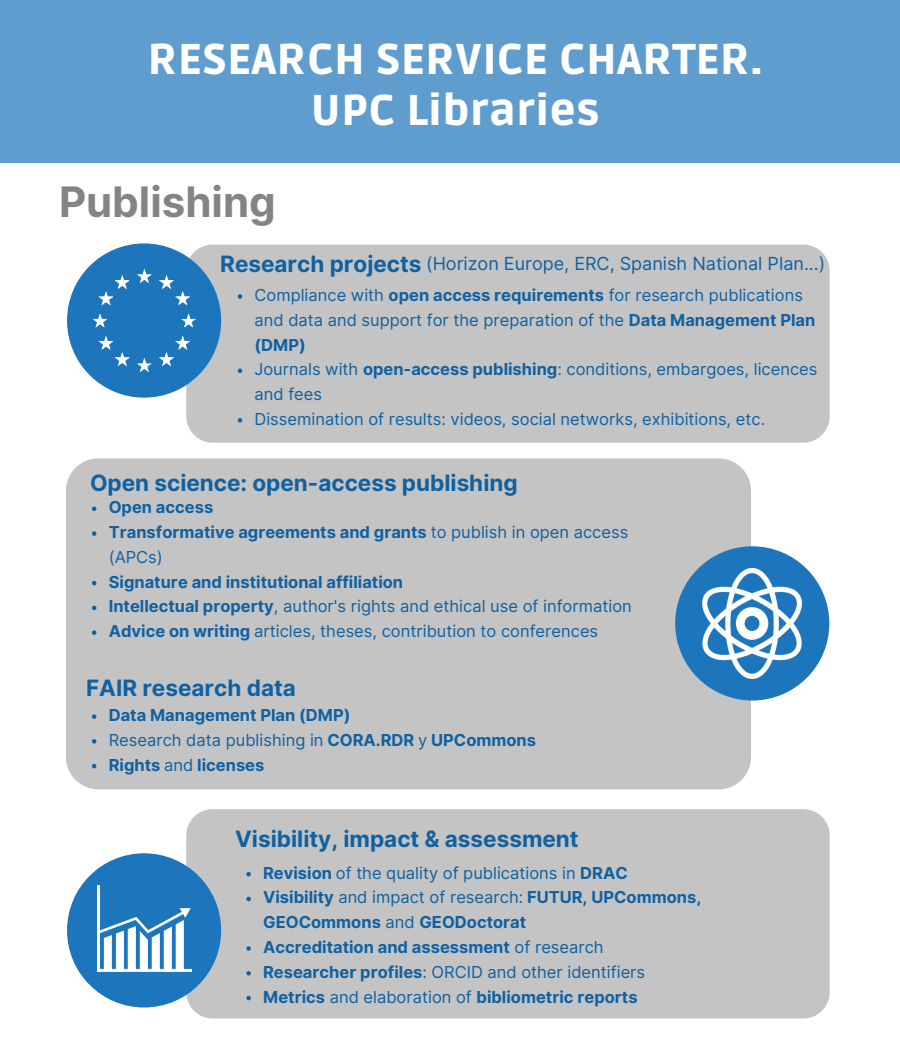
<style>
.page{position:relative;width:900px;height:1041px;background:#fff}
.page>*{position:absolute;margin:0;border:0;box-sizing:border-box;transform-origin:0 0}
.t1{font:900 42.75px/50.7px "Ruda";letter-spacing:.015em;color:#fff;text-align:center}
.t2{font:700 42px "Inter";color:#848484}
.t3{font:700 22.5px "Inter";color:#1061a2}
.t4{font:18px "Inter";color:#1061a2}
.t5{font:16.5px/24.8px "Inter";color:#1061a2}
.t6{font:700 16.5px/24.8px "Inter";color:#1061a2}
.s1{font-weight:700}
.s2{font-weight:400}
</style>
<div class="page">
<div style="left:0;top:0;width:900px;height:162px;background:#5f9dcf"></div>
<div style="left:66px;top:458px;width:685px;height:331px;background:#c4c4c4;border-radius:32px"></div>
<div style="left:186px;top:244px;width:644px;height:198px;background:#c4c4c4;border-radius:26px"></div>
<div style="left:67px;top:243px;width:154px;height:154px;background:#1d75bc;border-radius:50%"></div>
<div style="left:186px;top:809px;width:644px;height:209px;background:#c4c4c4;border-radius:26px"></div>
<div style="left:67px;top:853px;width:154px;height:154px;background:#1d75bc;border-radius:50%"></div>
<img style="left:93px;top:270px;width:103px;height:101px">
<div style="left:675px;top:546px;width:154px;height:154px;background:#1d75bc;border-radius:50%"></div>
<img style="left:98px;top:885px;width:93px;height:87px">
<img style="left:702px;top:569px;width:99px;height:109px">
<svg style="left:92px;top:506px;width:4px;height:5px"></svg>
<svg style="left:92px;top:531px;width:4px;height:5px"></svg>
<svg style="left:92px;top:581px;width:4px;height:4px"></svg>
<svg style="left:92px;top:605px;width:4px;height:5px"></svg>
<svg style="left:92px;top:630px;width:4px;height:5px"></svg>
<svg style="left:238px;top:294px;width:4px;height:5px"></svg>
<svg style="left:238px;top:368px;width:4px;height:5px"></svg>
<svg style="left:238px;top:418px;width:4px;height:4px"></svg>
<svg style="left:92px;top:714px;width:4px;height:4px"></svg>
<svg style="left:92px;top:739px;width:4px;height:4px"></svg>
<svg style="left:92px;top:763px;width:4px;height:5px"></svg>
<svg style="left:246px;top:872px;width:5px;height:4px"></svg>
<svg style="left:246px;top:896px;width:5px;height:5px"></svg>
<svg style="left:246px;top:946px;width:5px;height:4px"></svg>
<svg style="left:246px;top:971px;width:5px;height:4px"></svg>
<svg style="left:246px;top:995px;width:5px;height:5px"></svg>
<h1 class="t1" style="left:148px;top:35px;width:616px">RESEARCH SERVICE CHARTER.<br>UPC Libraries</h1>
<h2 class="t2" style="left:59px;top:177px;width:218px">Publishing</h2>
<h3 class="t3" style="left:220px;top:250px;width:203px">Research projects</h3>
<p class="t5" style="left:255px;top:282px;width:564px">Compliance with <span class="s1">open access requirements</span> for research publications and data and support for the preparation of the <span class="s1">Data Management Plan (DMP)<br></span>Journals with <span class="s1">open-access publishing</span>: conditions, embargoes, licences and fees<br>Dissemination of results: videos, social networks, exhibitions, etc.</p>
<p class="t4" style="left:426px;top:253px;width:401px">(Horizon Europe, ERC, Spanish National Plan...)</p>
<h3 class="t3" style="left:90px;top:469px;width:429px">Open science: open-access publishing</h3>
<p class="t6" style="left:109px;top:495px;width:521px">Open access<br>Transformative agreements and grants <span class="s2">to publish in open access (APCs)</span></p>
<p class="t5" style="left:109px;top:569px;width:525px"><span class="s1">Signature and institutional affiliation<br>Intellectual property</span>, author's rights and ethical use of information<br><span class="s1">Advice on writing</span> articles, theses, contribution to conferences</p>
<h3 class="t3" style="left:86px;top:674px;width:211px">FAIR research data</h3>
<p class="t6" style="left:109px;top:702px;width:429px">Data Management Plan (DMP)<br><span class="s2">Research data publishing in</span> CORA.RDR <span class="s2">y</span> UPCommons<br>Rights <span class="s2">and</span> licenses</p>
<h3 class="t3" style="left:235px;top:825px;width:345px">Visibility, impact &amp; assessment</h3>
<p class="t6" style="left:263px;top:860px;width:440px">Revision <span class="s2">of the quality of publications in</span> DRAC Visibility <span class="s2">and impact of research:</span> FUTUR, UPCommons, GEOCommons <span class="s2">and</span> GEODoctorat<br>Accreditation and assessment <span class="s2">of research<br></span>Researcher profiles<span class="s2">: ORCID and other identifiers </span>Metrics <span class="s2">and elaboration of</span> bibliometric reports</p>
</div>
